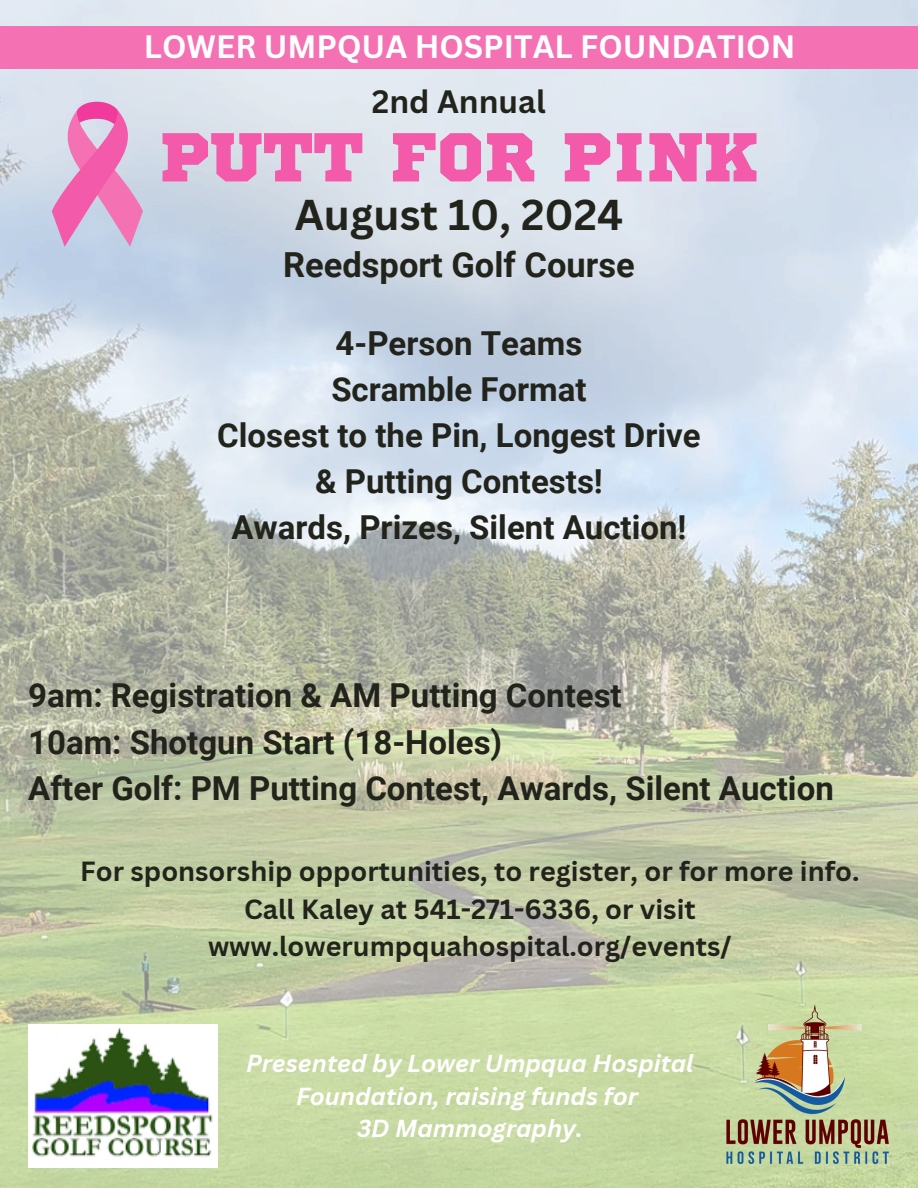
<style>
.page{position:relative;width:918px;height:1188px;background:#fff}
.page>*{position:absolute;margin:0;border:0;box-sizing:border-box;transform-origin:0 0}
.t1{font:69px "Sports World";color:#f35aa9}
.t2{font:700 42px "Canva Sans";color:#22241c}
.t3{font:700 34.5px "Roboto";color:#22241c}
.t4{font:700 33px/46.2px "Roboto";color:#22241c;text-align:center}
.t5{font:700 31.5px "Canva Sans";color:#fff}
.t6{font:700 31.5px "Canva Sans";color:#22241c}
.t7{font:700 27px/37.2px "Canva Sans";color:#22241c;text-align:center}
.t8{font:italic 700 24px/32.7px "Canva Sans";color:#fff;text-align:center}
</style>
<div class="page">
<img style="left:0;top:0;width:918px;height:1188px">
<div style="left:0;top:26px;width:918px;height:43px;background:#f472b3"></div>
<svg style="left:52px;top:102px;width:91px;height:145px;background:#e09dca"></svg>
<img style="left:28px;top:1025px;width:189px;height:142px">
<img style="left:700px;top:979px;width:218px;height:195px">
<h4 class="t5" style="left:144px;top:25px;width:653px">LOWER UMPQUA HOSPITAL FOUNDATION</h4>
<h1 class="t6" style="left:372px;top:79px;width:175px">2nd Annual</h1>
<p class="t1" style="left:160px;top:126px;width:600px">PUTT FOR PINK</p>
<h2 class="t2" style="left:295px;top:186px;width:330px">August 10, 2024</h2>
<h4 class="t3" style="left:283px;top:245px;width:353px">Reedsport Golf Course</h4>
<h4 class="t4" style="left:217px;top:321px;width:485px">4-Person Teams<br>Scramble Format<br>Closest to the Pin, Longest Drive &amp; Putting Contests!<br>Awards, Prizes, Silent Auction!</h4>
<p class="t4" style="left:28px;top:673px;width:807px;text-align:left">9am: Registration &amp; AM Putting Contest<br>10am: Shotgun Start (18-Holes)<br>After Golf: PM Putting Contest, Awards, Silent Auction</p>
<h4 class="t7" style="left:80px;top:852px;width:781px">For sponsorship opportunities, to register, or for more info.<br>Call Kaley at 541-271-6336, or visit www.lowerumpquahospital.org/events/</h4>
<h5 class="t8" style="left:246px;top:1046px;width:449px">Presented by Lower Umpqua Hospital<br>Foundation, raising funds for</h5>
<p class="t8" style="left:357px;top:1112px;width:227px">3D Mammography.</p>
</div>
